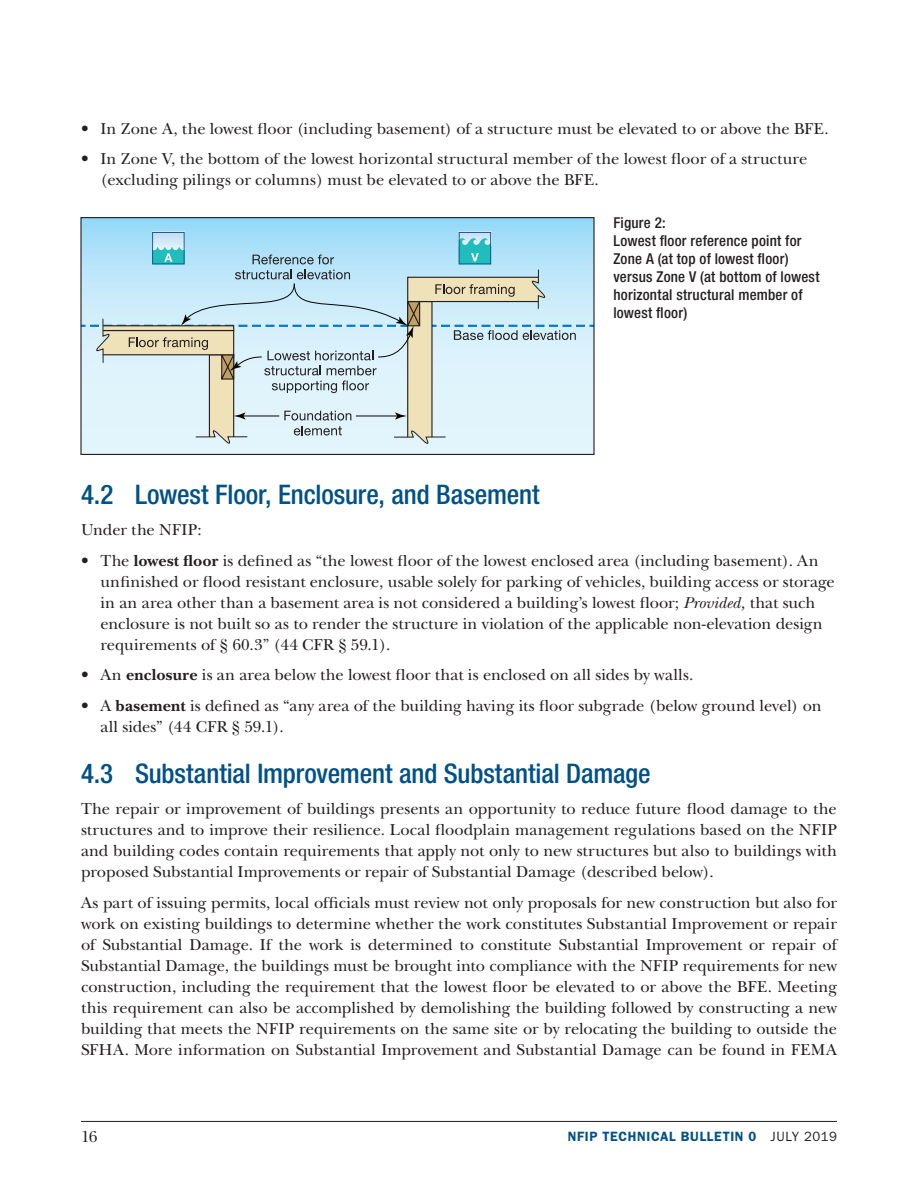
<style>
.page{position:relative;width:918px;height:1188px;background:#fff}
.page>*{position:absolute;margin:0;border:0;box-sizing:border-box;transform-origin:0 0}
.t1{font:500 condensed 27px "Helvetica Neue LT Std";letter-spacing:-.005em;color:#005187}
.t2{font:16.5px/21px "New Baskerville";letter-spacing:-.005em;color:#231f20}
.t3{font:500 condensed 15px/18px "Helvetica Neue LT Std";letter-spacing:.015em;color:#231f20}
.t4{font:600 13.5px "ITC Franklin Gothic Std";letter-spacing:.055em;color:#005187}
.s1{font-weight:700}
.s2{font-style:italic}
.s3{font-weight:400;color:#231f20}
</style>
<div class="page">
<hr style="left:81px;top:1121px;width:756px;height:1px;background:#231f20">
<svg style="left:82px;top:219px;width:511px;height:234px"></svg>
<div style="left:209px;top:354px;width:25px;height:84px;background:#efe1b8;border:1px solid #231f20"></div>
<svg style="left:195px;top:429px;width:53px;height:16px"></svg>
<div style="left:407px;top:301px;width:26px;height:137px;background:#efe1b8;border:1px solid #231f20"></div>
<svg style="left:393px;top:429px;width:53px;height:16px"></svg>
<svg style="left:284px;top:411px;width:67px;height:25px"></svg>
<svg style="left:82px;top:232px;width:511px;height:161px"></svg>
<hr style="left:356px;top:416px;width:43px;height:1px;background:#050504">
<svg style="left:395px;top:412px;width:12px;height:8px"></svg>
<hr style="left:242px;top:416px;width:37px;height:1px;background:#050504">
<svg style="left:234px;top:412px;width:12px;height:8px"></svg>
<div style="left:80px;top:217px;width:515px;height:238px;border:1px solid #231f20"></div>
<p class="t2" style="left:81px;top:118px;width:749px">• In Zone A, the lowest floor (including basement) of a structure must be elevated to or above the BFE.</p>
<p class="t2" style="left:100px;top:149px;width:708px;text-indent:-19px">• In Zone V, the bottom of the lowest horizontal structural member of the lowest floor of a structure (excluding pilings or columns) must be elevated to or above the BFE.</p>
<p class="t3" style="left:613px;top:213px;width:208px">Figure 2:<br>Lowest floor reference point for<br>Zone A (at top of lowest floor) versus Zone V (at bottom of lowest horizontal structural member of lowest floor)</p>
<h1 class="t1" style="left:81px;top:478px;width:460px">4.2 Lowest Floor, Enclosure, and Basement</h1>
<p class="t2" style="left:81px;top:519px;width:122px">Under the NFIP:</p>
<p class="t2" style="left:100px;top:550px;width:736px;text-indent:-19px">• The <span class="s1">lowest floor</span> is defined as “the lowest floor of the lowest enclosed area (including basement). An unfinished or flood resistant enclosure, usable solely for parking of vehicles, building access or storage in an area other than a basement area is not considered a building’s lowest floor; <span class="s2">Provided,</span> that such enclosure is not built so as to render the structure in violation of the applicable non-elevation design requirements of § 60.3” (44 CFR § 59.1).</p>
<p class="t2" style="left:81px;top:665px;width:614px">• An <span class="s1">enclosure</span> is an area below the lowest floor that is enclosed on all sides by walls.</p>
<p class="t2" style="left:100px;top:696px;width:723px;text-indent:-19px">• A <span class="s1">basement</span> is defined as “any area of the building having its floor subgrade (below ground level) on all sides” (44 CFR § 59.1).</p>
<h1 class="t1" style="left:81px;top:758px;width:571px">4.3 Substantial Improvement and Substantial Damage</h1>
<p class="t2" style="left:81px;top:799px;width:758px;text-align:justify">The repair or improvement of buildings presents an opportunity to reduce future flood damage to the structures and to improve their resilience. Local floodplain management regulations based on the NFIP and building codes contain requirements that apply not only to new structures but also to buildings with proposed Substantial Improvements or repair of Substantial Damage (described below).</p>
<p class="t2" style="left:81px;top:892px;width:758px;text-align:justify">As part of issuing permits, local officials must review not only proposals for new construction but also for work on existing buildings to determine whether the work constitutes Substantial Improvement or repair of Substantial Damage. If the work is determined to constitute Substantial Improvement or repair of Substantial Damage, the buildings must be brought into compliance with the NFIP requirements for new construction, including the requirement that the lowest floor be elevated to or above the BFE. Meeting this requirement can also be accomplished by demolishing the building followed by constructing a new building that meets the NFIP requirements on the same site or by relocating the building to outside the SFHA. More information on Substantial Improvement and Substantial Damage can be found in FEMA</p>
<p class="t2" style="left:81px;top:1126px;width:18px">16</p>
<p class="t4" style="left:568px;top:1129px;width:271px">NFIP TECHNICAL BULLETIN 0 <span class="s3">JULY 2019</span></p>
</div>
